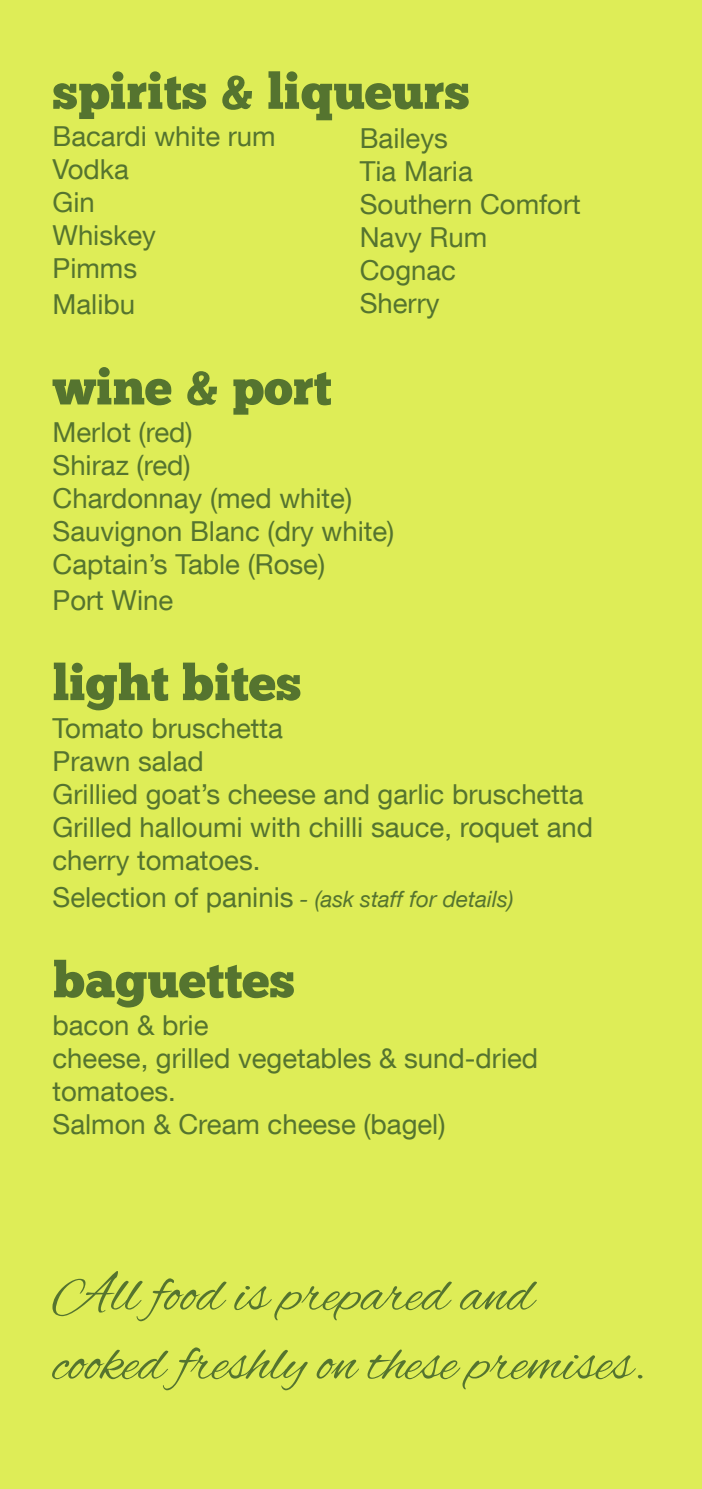
<style>
.page{position:relative;width:702px;height:1489px;background:#fff}
.page>*{position:absolute;margin:0;border:0;box-sizing:border-box;transform-origin:0 0}
.t1{font:57.5px/69px "Alex Brush";color:#55742f}
.t2{font:50px "Chunk Five";color:#55742f}
.t3{font:27.5px/33px "Helvetica Neue LT Com";color:#55742f}
.t4{font:italic 22.5px "Helvetica Neue LT Com";color:#55742f}
.s1{font-style:normal;font-size:27.5px}
</style>
<div class="page">
<div style="left:0;top:0;width:702px;height:1488px;background:#deed57"></div>
<h2 class="t2" style="left:52px;top:62px;width:418px">spirits &amp; liqueurs</h2>
<p class="t3" style="left:52px;top:119px;width:225px">Bacardi white rum<br>Vodka<br>Gin<br>Whiskey<br>Pimms</p>
<p class="t3" style="left:52px;top:287px;width:84px">Malibu</p>
<p class="t3" style="left:360px;top:121px;width:223px">Baileys<br>Tia Maria<br>Southern Comfort<br>Navy Rum<br>Cognac<br>Sherry</p>
<h2 class="t2" style="left:52px;top:357px;width:281px">wine &amp; port</h2>
<p class="t3" style="left:52px;top:415px;width:343px">Merlot (red)<br>Shiraz (red)<br>Chardonnay (med white)<br>Sauvignon Blanc (dry white)<br>Captain’s Table (Rose)</p>
<p class="t3" style="left:52px;top:583px;width:122px">Port Wine</p>
<h2 class="t2" style="left:52px;top:653px;width:250px">light bites</h2>
<p class="t3" style="left:52px;top:710px;width:542px">Tomato bruschetta<br>Prawn salad<br>Grillied goat’s cheese and garlic bruschetta<br>Grilled halloumi with chilli sauce, roquet and cherry tomatoes.</p>
<p class="t4" style="left:52px;top:885px;width:462px"><span class="s1">Selection of paninis</span> - (ask staff for details)</p>
<h2 class="t2" style="left:52px;top:950px;width:244px">baguettes</h2>
<p class="t3" style="left:52px;top:1007px;width:487px">bacon &amp; brie<br>cheese, grilled vegetables &amp; sund-dried tomatoes.<br>Salmon &amp; Cream cheese (bagel)</p>
<h1 class="t1" style="left:52px;top:1263px;width:594px">All food is prepared and cooked freshly on these premises.</h1>
</div>
